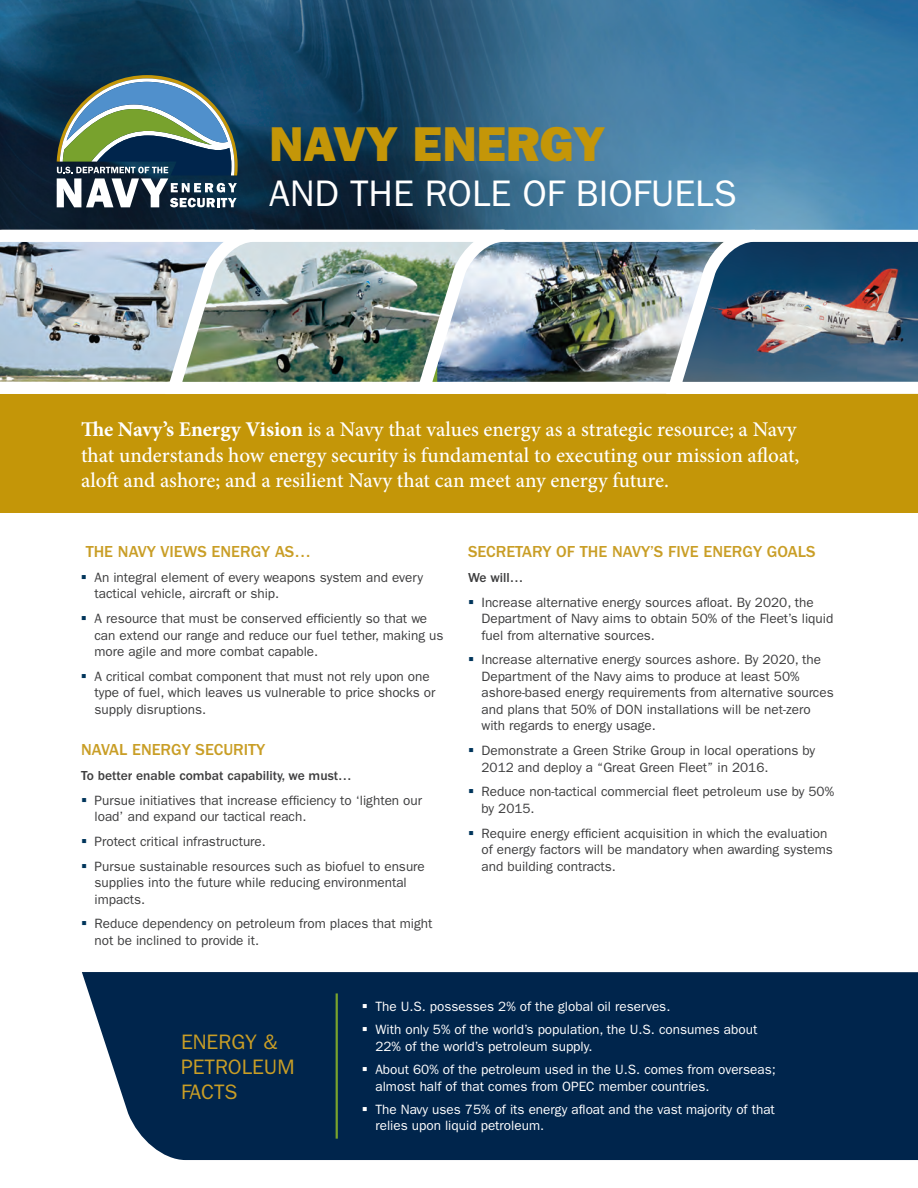
<style>
.page{position:relative;width:918px;height:1188px;background:#fff}
.page>*{position:absolute;margin:0;border:0;box-sizing:border-box;transform-origin:0 0}
.t1{font:49.2px "ITC Franklin Gothic Std Hvy";color:#c49608}
.t2{font:37.05px "ITC Franklin Gothic Std";color:#fff}
.t3{font:500 21px/25.2px "Minion Pro";color:#fff}
.t4{font:21px/25.2px "ITC Franklin Gothic Std";color:#c99e26}
.t5{font:500 16.5px "ITC Franklin Gothic Std";color:#c99e26}
.t6{font:13.5px/16.5px "ITC Franklin Gothic Std";color:#3e3e3f}
.t7{font:13.5px/23.2px "ITC Franklin Gothic Std";color:#fff}
.t8{font:500 13.5px "ITC Franklin Gothic Std";color:#3e3e3f}
.s1{font-weight:700}
</style>
<div class="page">
<div style="left:0;top:384px;width:918px;height:129px;background:#c49608"></div>
<img style="left:0;top:0;width:918px;height:224px">
<svg style="left:57px;top:75px;width:181px;height:132px"></svg>
<img style="left:0;top:224px;width:158px;height:170px">
<img style="left:158px;top:224px;width:250px;height:170px">
<img style="left:408px;top:224px;width:250px;height:170px">
<img style="left:658px;top:224px;width:260px;height:170px">
<div style="left:82px;top:972px;width:836px;height:188px;background:#00254c"></div>
<hr style="left:336px;top:993px;width:2px;height:146px;background:#78a22d">
<svg style="left:363px;top:1004px;width:4px;height:4px"></svg>
<svg style="left:363px;top:1027px;width:4px;height:4px"></svg>
<svg style="left:363px;top:1067px;width:4px;height:4px"></svg>
<svg style="left:363px;top:1107px;width:4px;height:4px"></svg>
<h1 class="t1" style="left:269px;top:115px;width:338px">NAVY ENE RGY</h1>
<h2 class="t2" style="left:269px;top:172px;width:469px">and the role of biofuels</h2>
<p class="t3" style="left:81px;top:417px;width:720px"><span class="s1">The Navy’s Energy Vision</span> is a Navy that values energy as a strategic resource; a Navy that understands how energy security is fundamental to executing our mission afloat, aloft and ashore; and a resilient Navy that can meet any energy future.</p>
<p class="t5" style="left:86px;top:543px;width:227px">THE NAVY VIEWS ENERGY AS…</p>
<p class="t6" style="left:94px;top:569px;width:330px">An integral element of every weapons system and every tactical vehicle, aircraft or ship.</p>
<p class="t6" style="left:94px;top:611px;width:350px">A resource that must be conserved efficiently so that we can extend our range and reduce our fuel tether, making us more agile and more combat capable.</p>
<p class="t6" style="left:94px;top:668px;width:343px">A critical combat component that must not rely upon one type of fuel, which leaves us vulnerable to price shocks or supply disruptions.</p>
<p class="t5" style="left:81px;top:741px;width:186px">NAVAL EN ERGY SECURITY</p>
<p class="t8" style="left:81px;top:768px;width:272px">TO BETTER ENABLE COMBAT CAPABILITY, WE MUST…</p>
<p class="t6" style="left:94px;top:792px;width:329px">Pursue initiatives that increase efficiency to ‘lighten our load’ and expand our tactical reach.</p>
<p class="t6" style="left:94px;top:829px;width:332px;line-height:24.8px">Protect critical infrastructure.<br>Pursue sustainable resources such as biofuel to ensure</p>
<p class="t6" style="left:94px;top:874px;width:314px">supplies into the future while reducing environmental impacts.</p>
<p class="t6" style="left:94px;top:916px;width:340px">Reduce dependency on petroleum from places that might not be inclined to provide it.</p>
<p class="t5" style="left:468px;top:543px;width:349px">SECRETARY OF THE NAVY’S FIVE EN ERGY GOALS</p>
<p class="t8" style="left:468px;top:570px;width:57px">WE WILL…</p>
<p class="t6" style="left:482px;top:594px;width:353px">I ncrease alternative energy sources afloat. By 2020, the<br>Department of Navy aims to obtain 50% of the Fleet’s liquid fuel from alternative sources.</p>
<p class="t6" style="left:482px;top:652px;width:354px">I ncrease alternative energy sources ashore. By 2020, the Department of the Navy aims to produce at least 50% ashore-based energy requirements from alternative sources and plans that 50% of DON</p>
<p class="t6" style="left:482px;top:701px;width:331px;text-indent:165px">installations will be net-zero with regards to energy usage.</p>
<p class="t6" style="left:482px;top:742px;width:335px">Demonstrate a Green Strike Group in local operations by<br>2012 and deploy a “Great Green Fleet” in 2016.</p>
<p class="t6" style="left:482px;top:784px;width:354px">Reduce non-tactical commercial fleet petroleum use by 50% by 2015.</p>
<p class="t6" style="left:482px;top:825px;width:353px">Require energy efficient acquisition in which the evaluation of energy factors will be mandatory when awarding systems and building contracts.</p>
<h3 class="t4" style="left:181px;top:1029px;width:115px">Energy &amp;<br>Petroleum<br>Facts</h3>
<p class="t7" style="left:375px;top:995px;width:383px">The U .S. possesses 2% of the global oil reserves.<br>With only 5% of the world’s population, the U .S. consumes about</p>
<p class="t7" style="left:375px;top:1035px;width:402px">22% of the world’s petroleum supply.<br>About 60% of the petroleum used in the U .S. comes from overseas;</p>
<p class="t7" style="left:375px;top:1075px;width:401px">almost half of that comes from OPEC member countries.<br>The Navy uses 75% of its energy afloat and the vast majority of that</p>
<p class="t7" style="left:375px;top:1114px;width:170px">relies upon liquid petroleum.</p>
</div>
